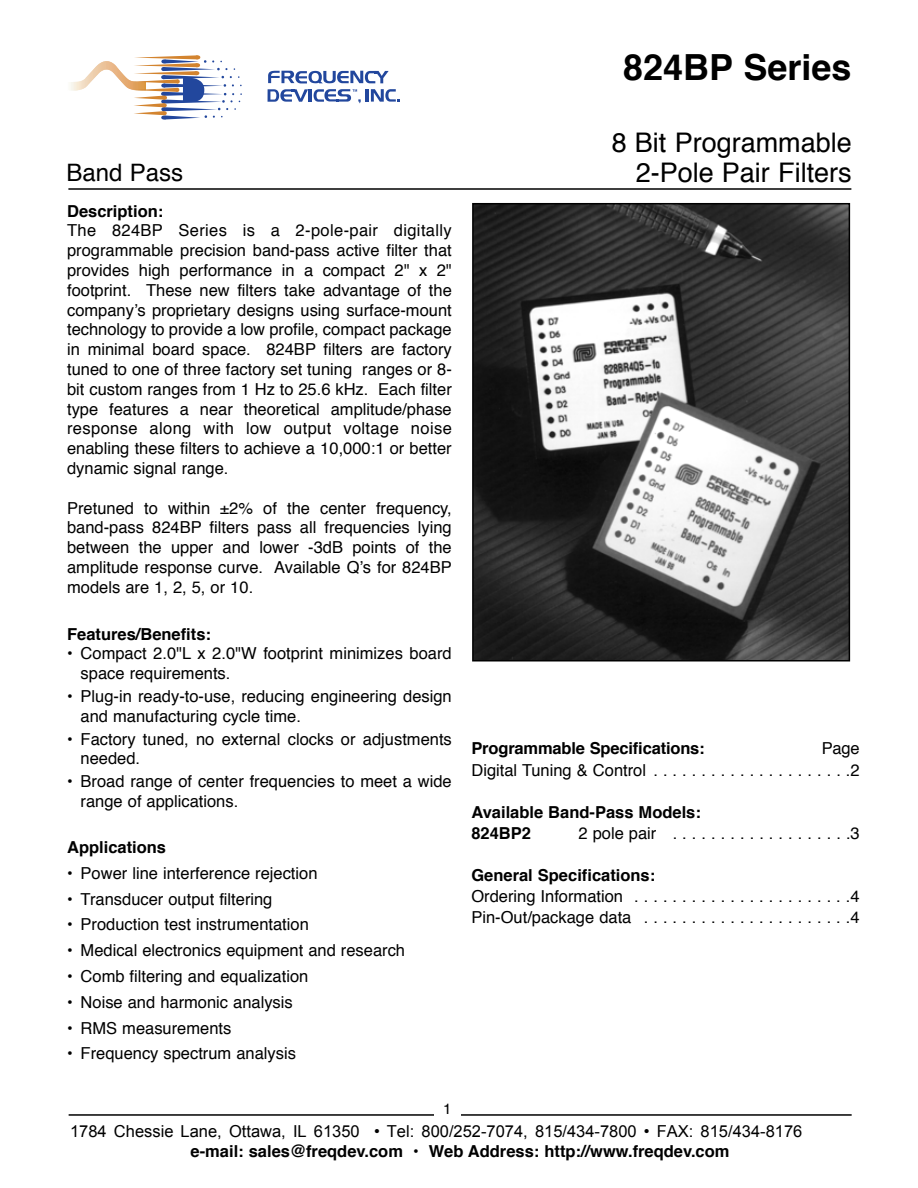
<style>
.page{position:relative;width:918px;height:1188px;background:#fff}
.page>*{position:absolute;margin:0;border:0;box-sizing:border-box;transform-origin:0 0}
.t1{font:700 36px "Helvetica";color:#000}
.t2{font:27px/30px "Helvetica";color:#000;text-align:right}
.t3{font:24px "Helvetica";color:#000}
.t4{font:16.5px/19.8px "Helvetica";color:#000}
.t5{font:700 16.5px/21px "Helvetica";color:#000}
.t6{font:16.5px "Arial";color:#000}
.t7{font:15px "Helvetica";color:#000}
.s1{font-weight:700}
.s2{font-weight:700;color:#fff}
</style>
<div class="page">
<hr style="left:69px;top:1114px;width:783px;height:2px;background:#000">
<svg style="left:68px;top:188px;width:784px;height:474px"></svg>
<div style="left:434px;top:1100px;width:27px;height:21px;background:#fff"></div>
<svg style="left:70px;top:55px;width:172px;height:65px"></svg>
<svg style="left:268px;top:71px;width:121px;height:12px"></svg>
<svg style="left:268px;top:89px;width:132px;height:14px"></svg>
<h1 class="t1" style="left:623px;top:53px;width:230px">824BP Series</h1>
<h3 class="t3" style="left:66px;top:163px;width:118px">Band Pass</h3>
<p class="t5" style="left:67px;top:202px;width:98px">Description:</p>
<p class="t4" style="left:67px;top:222px;width:386px;text-align:justify">The 824BP Series is a 2-pole-pair digitally programmable precision band-pass active filter that provides high performance in a compact 2" x 2" footprint. These new filters take advantage of the company’s proprietary designs using surface-mount technology to provide a low profile, compact package in minimal board space. 824BP filters are factory tuned to one of three factory set tuning ranges or 8- bit custom ranges from 1 Hz to 25.6 kHz. Each filter type features a near theoretical amplitude/phase response along with low output voltage noise enabling these filters to achieve a 10,000:1 or better dynamic signal range.</p>
<p class="t4" style="left:67px;top:499px;width:386px;text-align:justify">Pretuned to within ±2% of the center frequency, band-pass 824BP filters pass all frequencies lying between the upper and lower -3dB points of the amplitude response curve. Available Q’s for 824BP models are 1, 2, 5, or 10.</p>
<p class="t5" style="left:67px;top:625px;width:145px">Features/Benefits:</p>
<p class="t4" style="left:81px;top:645px;width:373px;text-indent:-13px">• Compact 2.0"L x 2.0"W footprint minimizes board space requirements.</p>
<p class="t4" style="left:81px;top:688px;width:373px;text-indent:-13px">• Plug-in ready-to-use, reducing engineering design and manufacturing cycle time.</p>
<p class="t4" style="left:81px;top:730px;width:373px;text-indent:-13px">• Factory tuned, no external clocks or adjustments needed.</p>
<p class="t4" style="left:81px;top:773px;width:373px;text-indent:-13px">• Broad range of center frequencies to meet a wide range of applications.</p>
<p class="t5" style="left:67px;top:838px;width:100px">Applications</p>
<p class="t4" style="left:67px;top:864px;width:252px">• Power line interference rejection</p>
<p class="t4" style="left:67px;top:890px;width:207px">• Transducer output filtering</p>
<p class="t4" style="left:67px;top:916px;width:243px">• Production test instrumentation</p>
<p class="t4" style="left:67px;top:942px;width:339px">• Medical electronics equipment and research</p>
<p class="t4" style="left:67px;top:968px;width:243px">• Comb filtering and equalization</p>
<p class="t4" style="left:67px;top:993px;width:227px">• Noise and harmonic analysis</p>
<p class="t4" style="left:67px;top:1019px;width:166px">• RMS measurements</p>
<p class="t4" style="left:67px;top:1045px;width:230px">• Frequency spectrum analysis</p>
<p class="t7" style="left:443px;top:1103px;width:10px">1</p>
<h2 class="t2" style="left:612px;top:130px;width:241px">8 Bit Programmable<br>2-Pole Pair Filters</h2>
<p class="t4" style="left:471px;top:738px;width:390px;line-height:22.5px"><span class="s1">Programmable Specifications:</span> <span class="s2">. . . . . . . . . . . .</span>Page<br>Digital Tuning &amp; Control . . . . . . . . . . . . . . . . . . . . .2</p>
<p class="t5" style="left:471px;top:803px;width:231px">Available Band-Pass Models:<br>824BP2</p>
<p class="t4" style="left:578px;top:825px;width:283px">2 pole pair . . . . . . . . . . . . . . . . . . .3</p>
<p class="t5" style="left:471px;top:866px;width:185px">General Specifications:</p>
<p class="t4" style="left:471px;top:887px;width:390px;line-height:21px">Ordering Information . . . . . . . . . . . . . . . . . . . . . . .4<br>Pin-Out/package data . . . . . . . . . . . . . . . . . . . . . .4</p>
<p class="t6" style="left:70px;top:1120px;width:734px">1784 Chessie Lane, Ottawa, IL 61350 • Tel: 800/252-7074, 815/434-7800 • FAX: 815/434-8176</p>
<p class="t5" style="left:191px;top:1142px;width:540px">e-mail: sales@freqdev.com • Web Address: http://www.freqdev.com</p>
</div>
